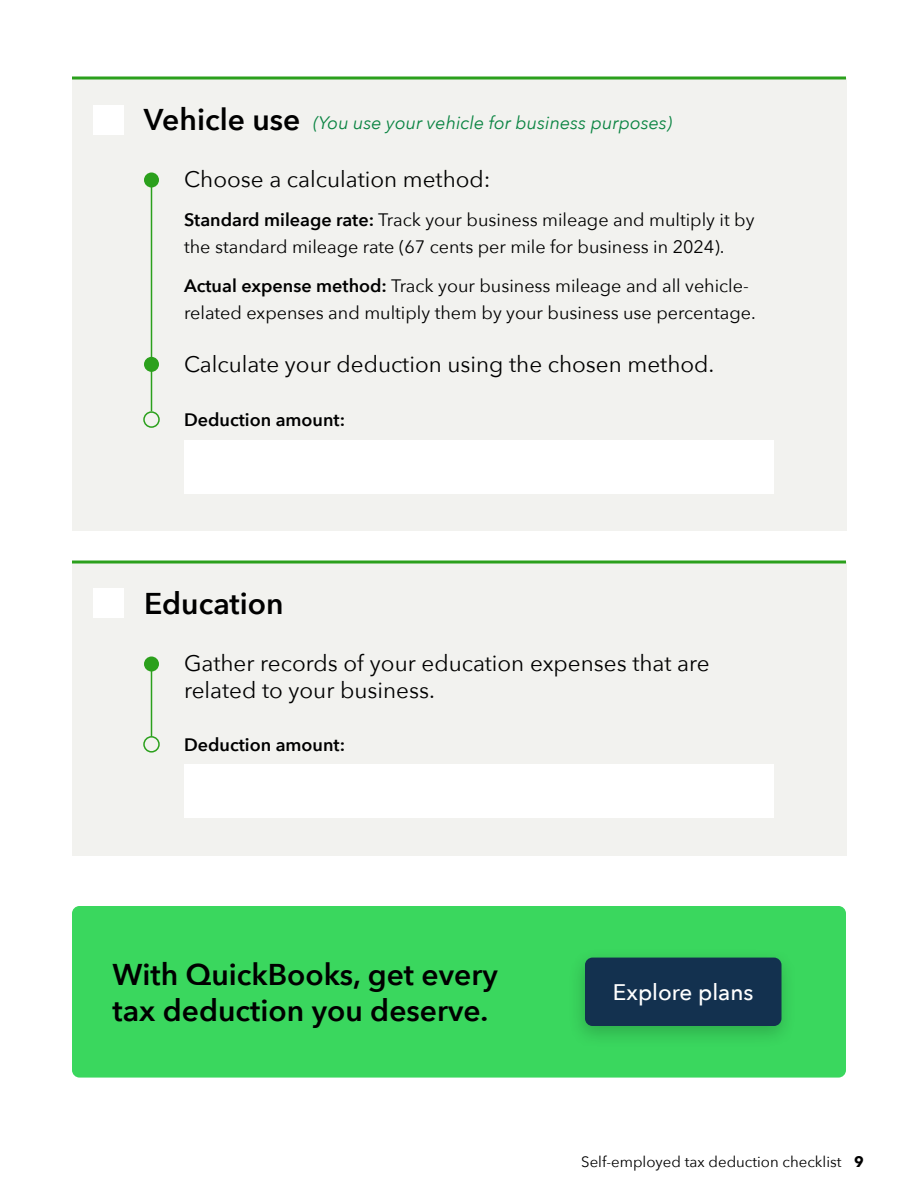
<style>
.page{position:relative;width:918px;height:1188px;background:#fff}
.page>*{position:absolute;margin:0;border:0;box-sizing:border-box;transform-origin:0 0}
.t1{font:600 30px/36px "Avenir Next";color:#000}
.t2{font:22.5px/27px "Avenir Next";color:#000}
.t3{font:500 22.5px "Avenir Next";color:#fff}
.t4{font:18px/27px "Avenir Next";color:#000}
.t5{font:italic 18px "Avenir Next";color:#0a8442}
.t6{font:600 18px "Avenir Next";color:#000}
.t7{font:15px "Avenir Next";color:#000}
.s1{font-weight:600;font-style:normal;font-size:30px;color:#000}
.s2{font-weight:600}
.s3{font-weight:700}
</style>
<div class="page">
<div style="left:72px;top:562px;width:774px;height:293px;background:#f2f2ef"></div>
<div style="left:72px;top:906px;width:774px;height:172px;background:#3ad75e;border-radius:8px"></div>
<hr style="left:72px;top:561px;width:774px;height:3px;background:#2ba01c">
<div style="left:144px;top:657px;width:15px;height:15px;background:#2ba01c;border-radius:50%"></div>
<div style="left:143px;top:736px;width:17px;height:17px;border:2px solid #2ba01c;border-radius:50%"></div>
<hr style="left:151px;top:664px;width:1px;height:73px;background:#2ba01c">
<div style="left:72px;top:78px;width:774px;height:453px;background:#f2f2ef"></div>
<hr style="left:72px;top:76px;width:774px;height:3px;background:#2ba01c">
<div style="left:144px;top:172px;width:15px;height:15px;background:#2ba01c;border-radius:50%"></div>
<div style="left:144px;top:357px;width:15px;height:15px;background:#2ba01c;border-radius:50%"></div>
<div style="left:143px;top:411px;width:17px;height:17px;border:2px solid #2ba01c;border-radius:50%"></div>
<hr style="left:151px;top:180px;width:1px;height:231px;background:#2ba01c">
<div style="left:93px;top:105px;width:30px;height:30px;background:#fff"></div>
<div style="left:184px;top:440px;width:590px;height:53px;background:#fff"></div>
<div style="left:93px;top:588px;width:30px;height:30px;background:#fff"></div>
<div style="left:184px;top:765px;width:590px;height:53px;background:#fff"></div>
<div style="left:567px;top:946px;width:231px;height:102px;background:#000;opacity:.2"></div>
<div style="left:585px;top:958px;width:197px;height:68px;background:#13314f;border-radius:8px"></div>
<p class="t5" style="left:144px;top:115px;width:530px"><span class="s1">Vehicle use</span> (You use your vehicle for business purposes)</p>
<p class="t2" style="left:184px;top:167px;width:308px">Choose a calculation method:</p>
<p class="t4" style="left:184px;top:208px;width:572px"><span class="s2">Standard mileage rate:</span> Track your business mileage and multiply it by the standard mileage rate (67 cents per mile for business in 2024).</p>
<p class="t4" style="left:184px;top:274px;width:573px"><span class="s2">Actual expense method:</span> Track your business mileage and all vehicle&shy;related expenses and multiply them by your business use percentage.</p>
<p class="t2" style="left:184px;top:352px;width:532px">Calculate your deduction using the chosen method.</p>
<p class="t6" style="left:184px;top:413px;width:163px">Deduction amount:</p>
<h1 class="t1" style="left:144px;top:588px;width:141px">Education</h1>
<p class="t2" style="left:184px;top:651px;width:527px">Gather records of your education expenses that are related to your business.</p>
<p class="t6" style="left:184px;top:737px;width:163px">Deduction amount:</p>
<h1 class="t1" style="left:112px;top:955px;width:387px">With QuickBooks, get every tax deduction you deserve.</h1>
<p class="t3" style="left:613px;top:983px;width:142px">Explore plans</p>
<p class="t7" style="left:581px;top:1155px;width:284px">Self-employed tax deduction checklist <span class="s3">9</span></p>
</div>
